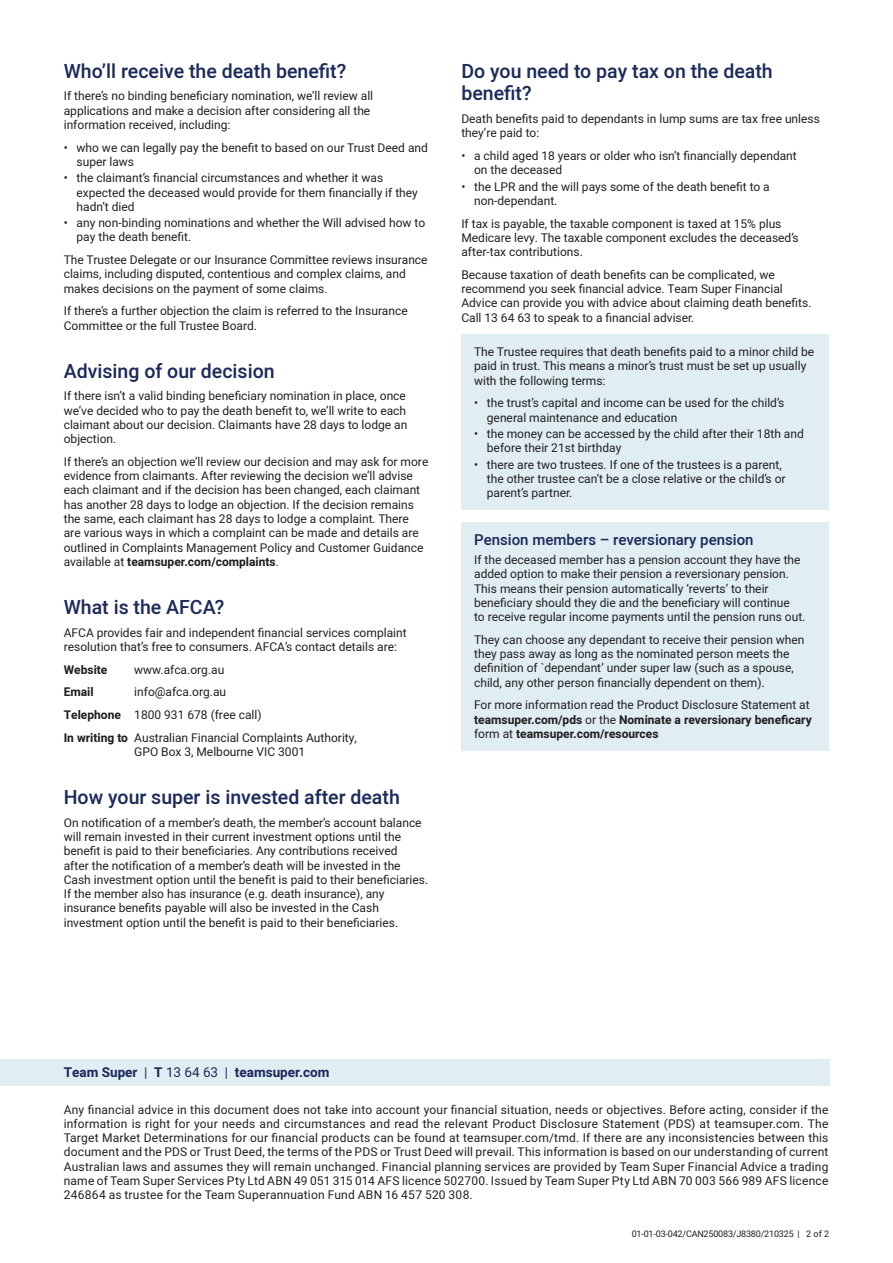
<style>
.page{position:relative;width:893px;height:1263px;background:#fff}
.page>*{position:absolute;margin:0;border:0;box-sizing:border-box;transform-origin:0 0}
.TS_-_Heading_2{font:500 19.5px/22.5px "Heebo";color:#1c2b5b}
.TS_-_Heading_3{font:500 15px "Heebo";color:#1c2b5b}
.t1{font:700 13.5px "Heebo";color:#1c2b5b}
.TS_-_Body_Copy{font:12px/14.2px "Heebo";color:#231f20}
.TS_-_Body_Copy-2{font:700 12px/14.2px "Heebo";color:#231f20}
.t2{font:9px "Heebo";letter-spacing:-.02em;color:#231f20}
.s1{font-weight:700}
.s2{font-weight:400}
</style>
<div class="page">
<div style="left:0;top:1059px;width:829px;height:26px;background:#e0eef3"></div>
<div style="left:461px;top:335px;width:368px;height:175px;background:#e0eef3"></div>
<div style="left:461px;top:522px;width:368px;height:228px;background:#e0eef3"></div>
<p class="TS_-_Heading_2" style="left:64px;top:60px;width:284px">Who’ll receive the death benefit?</p>
<p class="TS_-_Body_Copy" style="left:64px;top:89px;width:311px">If there’s no binding beneficiary nomination, we’ll review all applications and make a decision after considering all the information received, including:</p>
<p class="TS_-_Body_Copy" style="left:77px;top:140px;width:353px;text-indent:-13px">• who we can legally pay the benefit to based on our Trust Deed and super laws</p>
<p class="TS_-_Body_Copy" style="left:77px;top:171px;width:343px;text-indent:-13px">• the claimant’s financial circumstances and whether it was expected the deceased would provide for them financially if they hadn’t died</p>
<p class="TS_-_Body_Copy" style="left:77px;top:216px;width:350px;text-indent:-13px">• any non-binding nominations and whether the Will advised how to pay the death benefit.</p>
<p class="TS_-_Body_Copy" style="left:64px;top:253px;width:365px">The Trustee Delegate or our Insurance Committee reviews insurance claims, including disputed, contentious and complex claims, and makes decisions on the payment of some claims.</p>
<p class="TS_-_Body_Copy" style="left:64px;top:304px;width:345px">If there’s a further objection the claim is referred to the Insurance<br>Committee or the full Trustee Board.</p>
<p class="TS_-_Heading_2" style="left:64px;top:360px;width:212px">Advising of our decision</p>
<p class="TS_-_Body_Copy" style="left:64px;top:389px;width:345px">If there isn’t a valid binding beneficiary nomination in place, once we’ve decided who to pay the death benefit to, we’ll write to each claimant about our decision. Claimants have 28 days to lodge an objection.</p>
<p class="TS_-_Body_Copy" style="left:64px;top:455px;width:366px">If there’s an objection we’ll review our decision and may ask for more evidence from claimants. After reviewing the decision we’ll advise each claimant and if the decision has been changed, each claimant has another 28 days to lodge an objection. If the decision remains the same, each claimant has 28 days to lodge a complaint. There are various ways in which a complaint can be made and details are outlined in Complaints Management Policy and Customer Guidance available at <span class="s1">teamsuper.com/complaints</span>.</p>
<p class="TS_-_Heading_2" style="left:64px;top:596px;width:162px">What is the AFCA?</p>
<p class="TS_-_Body_Copy" style="left:64px;top:625px;width:344px">AFCA provides fair and independent financial services complaint resolution that’s free to consumers. AFCA’s contact details are:</p>
<p class="TS_-_Body_Copy-2" style="left:64px;top:662px;width:45px">Website</p>
<p class="TS_-_Body_Copy" style="left:134px;top:662px;width:92px">www.afca.org.au</p>
<p class="TS_-_Body_Copy-2" style="left:64px;top:685px;width:31px">Email</p>
<p class="TS_-_Body_Copy" style="left:134px;top:685px;width:93px">info@afca.org.au</p>
<p class="TS_-_Body_Copy" style="left:64px;top:708px;width:199px"><span class="s1">Telephone</span> 1800 931 678 (free call)</p>
<p class="TS_-_Body_Copy" style="left:134px;top:730px;width:224px;text-indent:-70px"><span class="s1">In writing to</span> Australian Financial Complaints Authority,<br>GPO Box 3, Melbourne VIC 3001</p>
<p class="TS_-_Heading_2" style="left:64px;top:786px;width:338px">How your super is invested after death</p>
<p class="TS_-_Body_Copy" style="left:64px;top:815px;width:366px">On notification of a member’s death, the member’s account balance will remain invested in their current investment options until the benefit is paid to their beneficiaries. Any contributions received<br>after the notification of a member’s death will be invested in the Cash investment option until the benefit is paid to their beneficiaries.<br>If the member also has insurance (e.g. death insurance), any insurance benefits payable will also be invested in the Cash investment option until the benefit is paid to their beneficiaries.</p>
<p class="TS_-_Heading_2" style="left:461px;top:60px;width:313px">Do you need to pay tax on the death benefit?</p>
<p class="TS_-_Body_Copy" style="left:461px;top:111px;width:360px">Death benefits paid to dependants in lump sums are tax free unless they’re paid to:</p>
<p class="TS_-_Body_Copy" style="left:474px;top:148px;width:324px;text-indent:-13px">• a child aged 18 years or older who isn’t financially dependant on the deceased</p>
<p class="TS_-_Body_Copy" style="left:474px;top:179px;width:297px;text-indent:-13px">• the LPR and the will pays some of the death benefit to a non-dependant.</p>
<p class="TS_-_Body_Copy" style="left:461px;top:216px;width:339px">If tax is payable, the taxable component is taxed at 15% plus<br>Medicare levy. The taxable component excludes the deceased’s after-tax contributions.</p>
<p class="TS_-_Body_Copy" style="left:461px;top:267px;width:352px">Because taxation of death benefits can be complicated, we recommend you seek financial advice. Team Super Financial Advice can provide you with advice about claiming death benefits.<br>Call 13 64 63 to speak to a financial adviser.</p>
<p class="TS_-_Body_Copy" style="left:474px;top:345px;width:342px">The Trustee requires that death benefits paid to a minor child be paid in trust. This means a minor’s trust must be set up usually with the following terms:</p>
<p class="TS_-_Body_Copy" style="left:487px;top:396px;width:299px;text-indent:-13px">• the trust’s capital and income can be used for the child’s general maintenance and education</p>
<p class="TS_-_Body_Copy" style="left:487px;top:427px;width:318px;text-indent:-13px">• the money can be accessed by the child after their 18th and before their 21st birthday</p>
<p class="TS_-_Body_Copy" style="left:487px;top:457px;width:300px;text-indent:-13px">• there are two trustees. If one of the trustees is a parent, the other trustee can’t be a close relative or the child’s or parent’s partner.</p>
<p class="TS_-_Heading_3" style="left:474px;top:530px;width:281px">Pension members – reversionary pension</p>
<p class="TS_-_Body_Copy" style="left:474px;top:553px;width:333px">If the deceased member has a pension account they have the added option to make their pension a reversionary pension.<br>This means their pension automatically ‘reverts’ to their beneficiary should they die and the beneficiary will continue<br>to receive regular income payments until the pension runs out.</p>
<p class="TS_-_Body_Copy" style="left:474px;top:632px;width:332px">They can choose any dependant to receive their pension when they pass away as long as the nominated person meets the definition of `dependant’ under super law (such as a spouse, child, any other person financially dependent on them).</p>
<p class="TS_-_Body_Copy-2" style="left:474px;top:698px;width:339px"><span class="s2">For more information read the Product Disclosure Statement at </span>teamsuper.com/pds <span class="s2">or the</span> Nominate a reversionary beneficary <span class="s2">form at</span> teamsuper.com/resources</p>
<p class="t1" style="left:64px;top:1063px;width:267px">Team Super <span class="s2">|</span> T <span class="s2">13 64 63 |</span> teamsuper.com</p>
<p class="TS_-_Body_Copy" style="left:64px;top:1102px;width:766px;text-align:justify">Any financial advice in this document does not take into account your financial situation, needs or objectives. Before acting, consider if the information is right for your needs and circumstances and read the relevant Product Disclosure Statement (PDS) at teamsuper.com. The Target Market Determinations for our financial products can be found at teamsuper.com/tmd. If there are any inconsistencies between this document and the PDS or Trust Deed, the terms of the PDS or Trust Deed will prevail. This information is based on our understanding of current Australian laws and assumes they will remain unchanged. Financial planning services are provided by Team Super Financial Advice a trading name of Team Super Services Pty Ltd ABN 49 051 315 014 AFS licence 502700. Issued by Team Super Pty Ltd ABN 70 003 566 989 AFS licence 246864 as trustee for the Team Superannuation Fund ABN 16 457 520 308.</p>
<p class="t2" style="left:632px;top:1227px;width:199px">01-01-03-042/CAN250083/J8380/210325 | 2 of 2</p>
</div>
